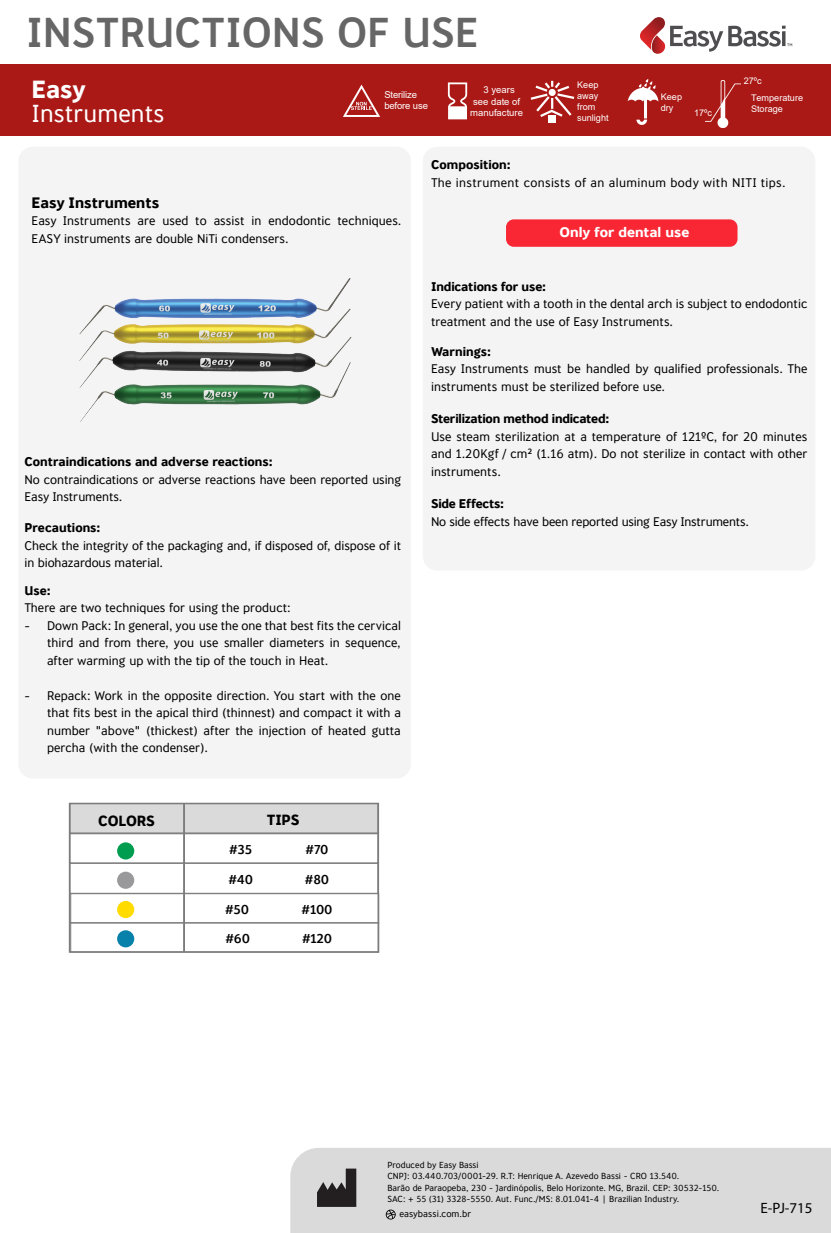
<style>
.page{position:relative;width:831px;height:1233px;background:#fff}
.page>*{position:absolute;margin:0;border:0;box-sizing:border-box;transform-origin:0 0}
.t1{font:500 41.5px "Banjax Lite";color:#666}
.t2{font:24.5px "Banjax Lite";color:#fff}
.t3{font:700 24.5px "Banjax Lite";color:#fff}
.t4{font:700 15px "Banjax Lite";color:#000}
.t5{font:15px "Myriad Pro";color:#000}
.t6{font:700 14.62px "Banjax Lite";letter-spacing:-.015em;color:#000}
.t7{font:700 13.75px "Banjax Lite";color:#fff}
.t8{font:500 12.75px "Banjax Lite";letter-spacing:-.015em;color:#000}
.t9{font:12.5px/17.5px "Banjax Lite";color:#000}
.t10{font:700 12.5px "Banjax Lite";letter-spacing:-.01em;color:#000}
.t11{font:12.5px "Banjax Lite";letter-spacing:.025em;color:#000}
.t12{font:12.5px "Banjax Lite";letter-spacing:-.02em;color:#000}
.t13{font:9.5px/11.4px "Arial";color:#fff}
.t14{font:9.25px "Banjax Lite";color:#000}
.t15{font:9.12px/10.9px "Arial";color:#fff}
.t16{font:8.75px/11.2px "Banjax Lite";color:#000}
</style>
<div class="page">
<div style="left:117px;top:842px;width:17px;height:17px;background:#009c50;border-radius:50%"></div>
<div style="left:117px;top:871px;width:17px;height:18px;background:#99989b;border-radius:50%"></div>
<div style="left:117px;top:901px;width:17px;height:17px;background:#ffdb00;border-radius:50%"></div>
<div style="left:117px;top:930px;width:17px;height:17px;background:#0881aa;border-radius:50%"></div>
<div style="left:18px;top:147px;width:393px;height:631px;background:#f4f4f4;border-radius:14px"></div>
<div style="left:70px;top:803px;width:308px;height:31px;background:#dadada"></div>
<div style="left:70px;top:803px;width:308px;height:31px;border:1px solid #7c7c7c"></div>
<div style="left:70px;top:832px;width:308px;height:31px;border:1px solid #7c7c7c"></div>
<div style="left:70px;top:863px;width:308px;height:30px;border:1px solid #7c7c7c"></div>
<div style="left:70px;top:893px;width:309px;height:30px;border:1px solid #7c7c7c"></div>
<div style="left:70px;top:922px;width:309px;height:30px;border:1px solid #7c7c7c"></div>
<div style="left:183px;top:803px;width:2px;height:149px;border:1px solid #7c7c7c"></div>
<div style="left:290px;top:1148px;width:541px;height:85px;background:#dadada"></div>
<svg style="left:317px;top:1168px;width:39px;height:39px"></svg>
<svg style="left:386px;top:1209px;width:10px;height:10px"></svg>
<div style="left:0;top:64px;width:831px;height:72px;background:#aa1916"></div>
<img style="left:79px;top:278px;width:273px;height:144px">
<div style="left:423px;top:147px;width:392px;height:423px;background:#f4f4f4;border-radius:14px"></div>
<div style="left:506px;top:219px;width:231px;height:28px;background:#f92634;border-radius:8px"></div>
<img style="left:705px;top:80px;width:35px;height:47px">
<svg style="left:343px;top:85px;width:37px;height:32px"></svg>
<svg style="left:448px;top:82px;width:19px;height:37px"></svg>
<svg style="left:628px;top:79px;width:30px;height:46px"></svg>
<div style="left:548px;top:116px;width:7px;height:7px;background:#fff"></div>
<svg style="left:530px;top:80px;width:45px;height:39px"></svg>
<div style="left:549px;top:89px;width:7px;height:7px;border:1px solid #fff;border-radius:50%"></div>
<svg style="left:640px;top:17px;width:152px;height:37px"></svg>
<h1 class="t1" style="left:26px;top:8px;width:454px">INSTRUCTIONS OF USE</h1>
<h2 class="t3" style="left:31px;top:74px;width:56px">Easy</h2>
<h2 class="t2" style="left:31px;top:99px;width:134px">Instruments</h2>
<p class="t15" style="left:577px;top:79px;width:33px">Keep away from sunlight</p>
<p class="t13" style="left:384px;top:89px;width:45px">Sterilize before use</p>
<p class="t13" style="left:470px;top:84px;width:54px;text-align:center">3 years<br>see date of manufacture</p>
<p class="t15" style="left:661px;top:91px;width:23px">Keep dry</p>
<p class="t15" style="left:694px;top:107px;width:19px">17ºc</p>
<p class="t15" style="left:744px;top:76px;width:19px">27ºc</p>
<p class="t15" style="left:751px;top:93px;width:54px">Temperature<br>Storage</p>
<p class="t4" style="left:32px;top:193px;width:129px">Easy Instruments</p>
<p class="t9" style="left:32px;top:212px;width:371px">Easy Instruments are used to assist in endodontic techniques.<br>EASY instruments are double NiTi condensers.</p>
<p class="t10" style="left:25px;top:454px;width:250px">Contraindications and adverse reactions:</p>
<p class="t9" style="left:25px;top:471px;width:378px">No contraindications or adverse reactions have been reported using<br>Easy Instruments.</p>
<p class="t10" style="left:25px;top:520px;width:77px">Precautions:</p>
<p class="t9" style="left:25px;top:537px;width:378px">Check the integrity of the packaging and, if disposed of, dispose of it in biohazardous material.</p>
<p class="t10" style="left:25px;top:583px;width:28px">Use:</p>
<p class="t9" style="left:25px;top:599px;width:268px">There are two techniques for using the product:</p>
<p class="t9" style="left:47px;top:617px;width:355px;text-align:justify;text-indent:-23px">- Down Pack: In general, you use the one that best fits the cervical third and from there, you use smaller diameters in sequence, after warming up with the tip of the touch in Heat.</p>
<p class="t9" style="left:47px;top:687px;width:355px;text-align:justify;text-indent:-23px">- Repack: Work in the opposite direction. You start with the one that fits best in the apical third (thinnest) and compact it with a number "above" (thickest) after the injection of heated gutta percha (with the condenser).</p>
<p class="t6" style="left:98px;top:812px;width:58px">COLORS</p>
<p class="t6" style="left:267px;top:810px;width:34px">TIPS</p>
<p class="t8" style="left:229px;top:841px;width:25px">#35</p>
<p class="t8" style="left:306px;top:841px;width:25px">#70</p>
<p class="t8" style="left:228px;top:871px;width:26px">#40</p>
<p class="t8" style="left:305px;top:871px;width:26px">#80</p>
<p class="t8" style="left:225px;top:901px;width:25px">#50</p>
<p class="t8" style="left:301px;top:901px;width:33px">#100</p>
<p class="t8" style="left:225px;top:931px;width:26px">#60</p>
<p class="t8" style="left:302px;top:931px;width:32px">#120</p>
<p class="t10" style="left:431px;top:157px;width:81px">Composition:</p>
<p class="t11" style="left:431px;top:175px;width:356px">The instrument consists of an aluminum body with NITI tips.</p>
<p class="t7" style="left:559px;top:224px;width:131px">Only for dental use</p>
<p class="t10" style="left:431px;top:279px;width:117px">Indications for use:</p>
<p class="t9" style="left:431px;top:295px;width:378px">Every patient with a tooth in the dental arch is subject to endodontic treatment and the use of Easy Instruments.</p>
<p class="t10" style="left:431px;top:344px;width:61px">Warnings:</p>
<p class="t9" style="left:431px;top:360px;width:378px">Easy Instruments must be handled by qualified professionals. The instruments must be sterilized before use.</p>
<p class="t10" style="left:431px;top:411px;width:180px">Sterilization method indicated:</p>
<p class="t9" style="left:431px;top:428px;width:378px;text-align:justify">Use steam sterilization at a temperature of 121ºC, for 20 minutes and 1.20Kgf / cm² (1.16 atm). Do not sterilize in contact with other instruments.</p>
<p class="t10" style="left:431px;top:496px;width:75px">Side Effects:</p>
<p class="t12" style="left:431px;top:514px;width:319px">No side effects have been reported using Easy Instruments.</p>
<p class="t16" style="left:387px;top:1159px;width:334px">Produced by Easy Bassi<br>CNPJ: 03.440.703/0001-29. R.T: Henrique A. Azevedo Bassi - CRO 13.540.<br>Barão de Paraopeba, 230 - Jardinópolis, Belo Horizonte. MG, Brazil. CEP: 30532-150.<br>SAC: + 55 (31) 3328-5550. Aut. Func./MS: 8.01.041-4 | Brazilian Industry.</p>
<p class="t14" style="left:399px;top:1208px;width:73px">easybassi.com.br</p>
<p class="t5" style="left:760px;top:1198px;width:54px">E-PJ-715</p>
</div>
